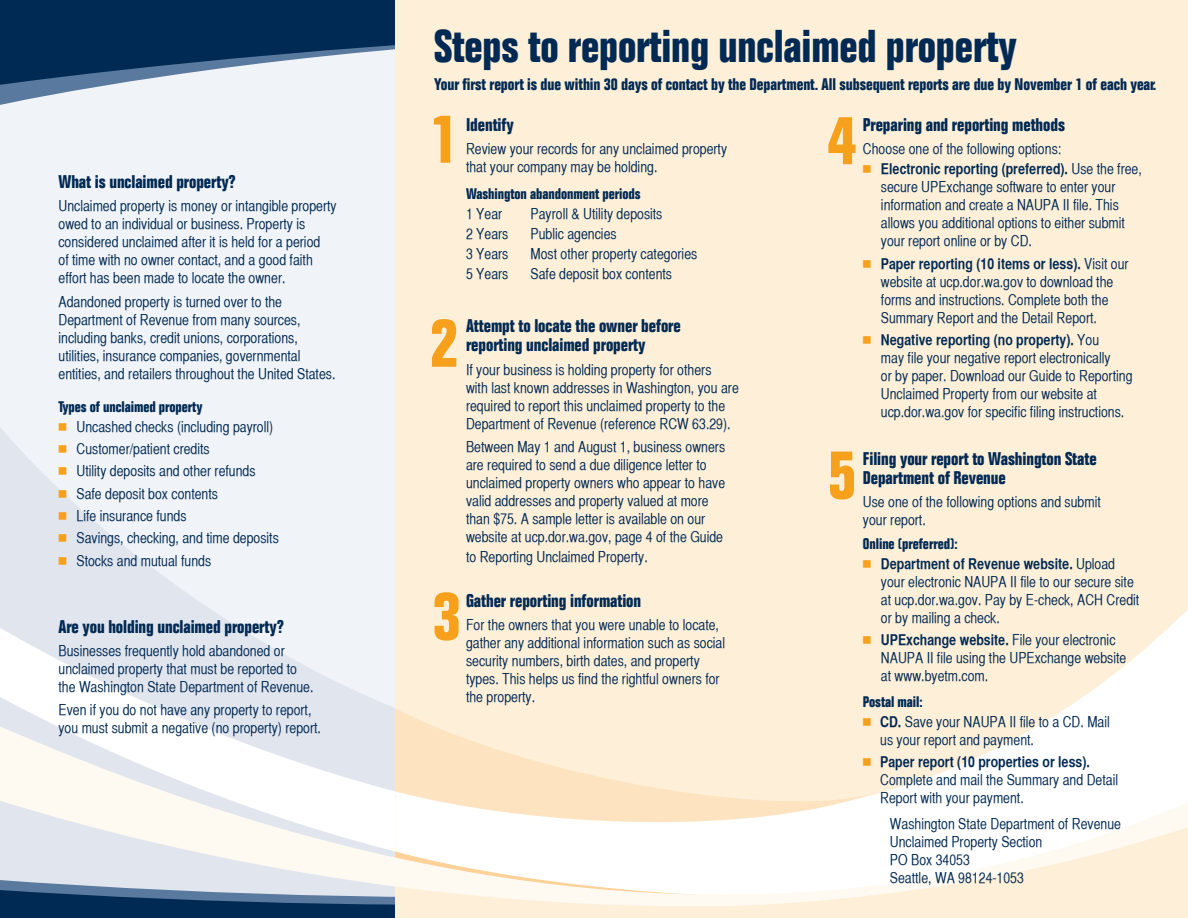
<style>
.page{position:relative;width:1188px;height:918px;background:#fff}
.page>*{position:absolute;margin:0;border:0;box-sizing:border-box;transform-origin:0 0}
.large_headings{font:700 condensed 67.5px "Folio";color:#f6a01b}
.sm_headings{font:700 condensed 45px "Folio";letter-spacing:-.005em;color:#002953}
.sm_headings-2{font:700 condensed 18px/19.5px "Folio";letter-spacing:-.005em;color:#002953}
.sm_headings-3{font:700 condensed 16.5px "Folio";letter-spacing:-.005em;color:#002953}
.text{font:15px/18px "Helvetica CY Plain";color:#002953}
.smsm_headings{font:700 condensed 15px "Folio";letter-spacing:-.005em;color:#002953}
.text-2{font:700 condensed 15px "Folio";letter-spacing:-.005em;color:#002953}
.s1{font-family:"Universal Newswith Comm Pi";color:#f6a01b}
.s2{font-family:"Helvetica CY Bold"}
</style>
<div class="page">
<div style="left:0;top:109px;width:395px;height:477px;background:#f0f3f7"></div>
<svg style="left:0;top:87px;width:395px;height:22px;fill:#f0f3f7"></svg>
<svg style="left:0;top:0;width:395px;height:87px;fill:#002953"></svg>
<div style="left:395px;top:0;width:793px;height:918px;background:#feefd8"></div>
<svg style="left:0;top:586px;width:1188px;height:332px"></svg>
<svg style="left:395px;top:708px;width:483px;height:129px"></svg>
<p class="sm_headings-2" style="left:58px;top:172px;width:179px">What is unclaimed property?</p>
<p class="text" style="left:58px;top:197px;width:280px">Unclaimed property is money or intangible property owed to an individual or business. Property is considered unclaimed after it is held for a period<br>of time with no owner contact, and a good faith effort has been made to locate the owner.</p>
<p class="text" style="left:58px;top:292px;width:278px">Adandoned property is turned over to the Department of Revenue from many sources, including banks, credit unions, corporations, utilities, insurance companies, governmental entities, and retailers throughout the United States.</p>
<p class="smsm_headings" style="left:58px;top:398px;width:145px">Types of unclaimed property</p>
<p class="text" style="left:58px;top:417px;width:216px"><span class="s1">7</span> Uncashed checks (including payroll)</p>
<p class="text" style="left:58px;top:440px;width:153px"><span class="s1">7</span> Customer/patient credits</p>
<p class="text" style="left:58px;top:462px;width:199px"><span class="s1">7</span> Utility deposits and other refunds</p>
<p class="text" style="left:58px;top:484px;width:161px"><span class="s1">7</span> Safe deposit box contents</p>
<p class="text" style="left:58px;top:507px;width:130px"><span class="s1">7</span> Life insurance funds</p>
<p class="text" style="left:58px;top:529px;width:222px"><span class="s1">7</span> Savings, checking, and time deposits</p>
<p class="text" style="left:58px;top:551px;width:154px"><span class="s1">7</span> Stocks and mutual funds</p>
<p class="sm_headings-2" style="left:58px;top:617px;width:227px">Are you holding unclaimed property?</p>
<p class="text" style="left:58px;top:642px;width:257px">Businesses frequently hold abandoned or unclaimed property that must be reported to the Washington State Department of Revenue.</p>
<p class="text" style="left:58px;top:701px;width:264px">Even if you do not have any property to report, you must submit a negative (no property) report.</p>
<p class="sm_headings" style="left:434px;top:21px;width:584px">Steps to reporting unclaimed property</p>
<p class="sm_headings-3" style="left:434px;top:75px;width:724px">Your first report is due within 30 days of contact by the Department. All subsequent reports are due by November 1 of each year.</p>
<p class="large_headings" style="left:430px;top:102px;width:30px">1</p>
<p class="sm_headings-2" style="left:466px;top:115px;width:49px">Identify</p>
<p class="text" style="left:466px;top:140px;width:263px">Review your records for any unclaimed property that your company may be holding.</p>
<p class="text-2" style="left:466px;top:185px;width:176px">Washington abandonment periods</p>
<p class="text" style="left:466px;top:205px;width:38px">1 Year</p>
<p class="text" style="left:531px;top:205px;width:133px">Payroll &amp; Utility deposits</p>
<p class="text" style="left:466px;top:225px;width:44px">2 Years</p>
<p class="text" style="left:531px;top:225px;width:88px">Public agencies</p>
<p class="text" style="left:466px;top:245px;width:44px">3 Years</p>
<p class="text" style="left:531px;top:245px;width:168px">Most other property categories</p>
<p class="text" style="left:466px;top:264px;width:44px">5 Years</p>
<p class="text" style="left:531px;top:264px;width:143px">Safe deposit box contents</p>
<p class="sm_headings-2" style="left:466px;top:316px;width:216px">Attempt to locate the owner before reporting unclaimed property</p>
<p class="text" style="left:466px;top:360px;width:274px">If your business is holding property for others<br>with last known addresses in Washington, you are required to report this unclaimed property to the Department of Revenue (reference RCW 63.29).</p>
<p class="text" style="left:466px;top:438px;width:261px">Between May 1 and August 1, business owners are required to send a due diligence letter to unclaimed property owners who appear to have valid addresses and property valued at more than $75. A sample letter is available on our website at ucp.dor.wa.gov, page 4 of the Guide</p>
<p class="text" style="left:466px;top:547px;width:183px">to Reporting Unclaimed Property.</p>
<p class="sm_headings-2" style="left:466px;top:591px;width:177px">Gather reporting information</p>
<p class="text" style="left:466px;top:616px;width:261px">For the owners that you were unable to locate, gather any additional information such as social security numbers, birth dates, and property types. This helps us find the rightful owners for the property.</p>
<p class="large_headings" style="left:430px;top:306px;width:30px">2</p>
<p class="large_headings" style="left:432px;top:579px;width:30px">3</p>
<p class="large_headings" style="left:828px;top:103px;width:30px">4</p>
<p class="sm_headings-2" style="left:863px;top:115px;width:204px">Preparing and reporting methods</p>
<p class="text" style="left:863px;top:140px;width:200px">Choose one of the following options:</p>
<p class="text" style="left:881px;top:160px;width:262px;text-indent:-18px"><span class="s1">7</span> <span class="s2">Electronic reporting (preferred).</span> Use the free, secure UPExchange software to enter your information and create a NAUPA II file. This allows you additional options to either submit your report online or by CD.</p>
<p class="text" style="left:881px;top:254px;width:249px;text-indent:-18px"><span class="s1">7</span> <span class="s2">Paper reporting (10 items or less).</span> Visit our website at ucp.dor.wa.gov to download the forms and instructions. Complete both the Summary Report and the Detail Report.</p>
<p class="text" style="left:881px;top:331px;width:253px;text-indent:-18px"><span class="s1">7</span> <span class="s2">Negative reporting (no property).</span> You<br>may file your negative report electronically<br>or by paper. Download our Guide to Reporting Unclaimed Property from our website at ucp.dor.wa.gov for specific filing instructions.</p>
<p class="sm_headings-2" style="left:863px;top:449px;width:235px">Filing your report to Washington State<br>Department of Revenue</p>
<p class="text" style="left:863px;top:493px;width:239px">Use one of the following options and submit your report.</p>
<p class="smsm_headings" style="left:863px;top:535px;width:96px">Online (preferred):</p>
<p class="text" style="left:881px;top:555px;width:260px;text-indent:-18px"><span class="s1">7</span> <span class="s2">Department of Revenue website.</span> Upload your electronic NAUPA II file to our secure site at ucp.dor.wa.gov. Pay by E-check, ACH Credit or by mailing a check.</p>
<p class="text" style="left:881px;top:631px;width:247px;text-indent:-18px"><span class="s1">7</span> <span class="s2">UPExchange website.</span> File your electronic<br>NAUPA II file using the UPExchange website at www.byetm.com.</p>
<p class="smsm_headings" style="left:863px;top:693px;width:61px">Postal mail:</p>
<p class="text" style="left:880px;top:713px;width:231px;text-indent:-17px"><span class="s1">7</span> <span class="s2">CD.</span> Save your NAUPA II file to a CD. Mail us your report and payment.</p>
<p class="text" style="left:880px;top:753px;width:239px;text-indent:-17px"><span class="s1">7</span> <span class="s2">Paper report (10 properties or less).<br></span>Complete and mail the Summary and Detail<br>Report with your payment.</p>
<p class="text" style="left:890px;top:815px;width:233px">Washington State Department of Revenue<br>Unclaimed Property Section<br>PO Box 34053<br>Seattle, WA 98124-1053</p>
<p class="large_headings" style="left:828px;top:437px;width:30px">5</p>
</div>
